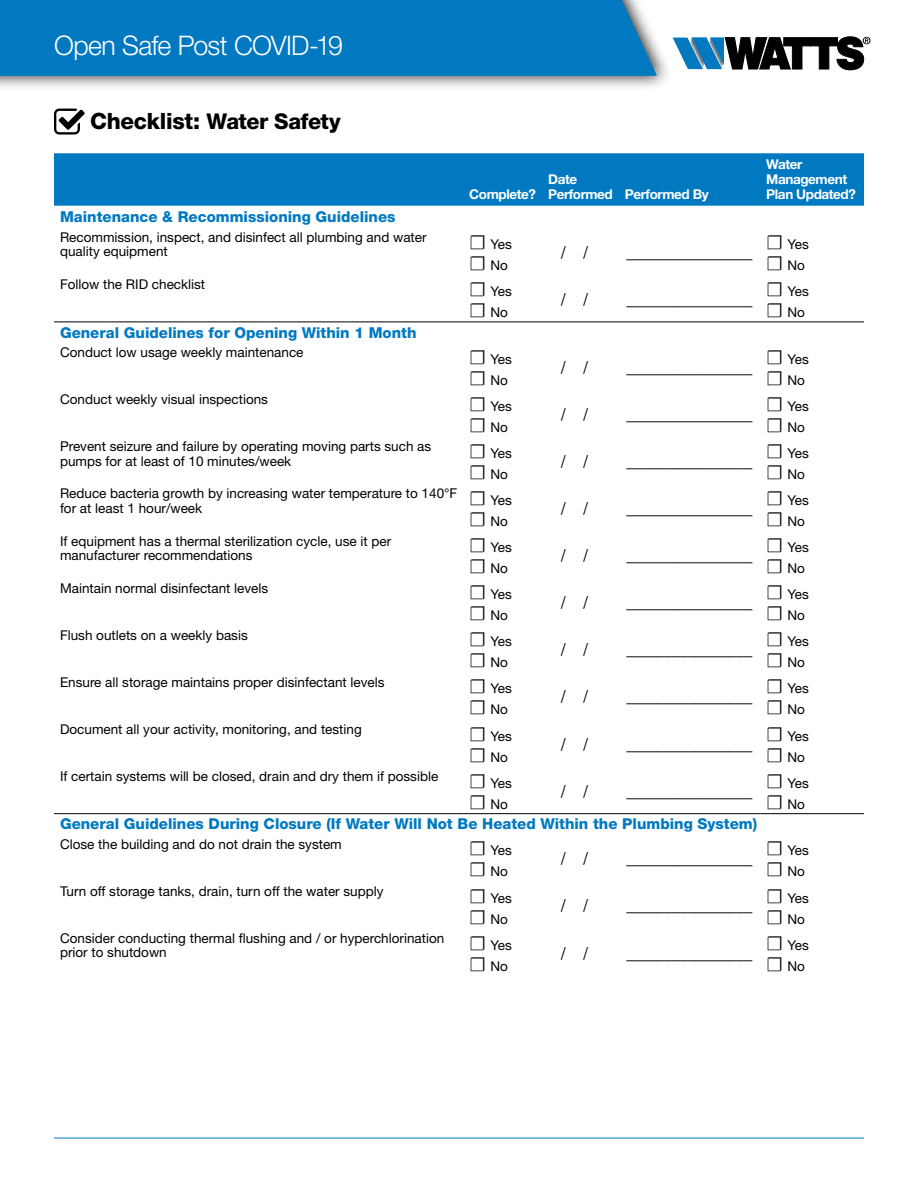
<style>
.page{position:relative;width:918px;height:1188px;background:#fff}
.page>*{position:absolute;margin:0;border:0;box-sizing:border-box;transform-origin:0 0}
.t1{font:300 27px "Helvetica Neue LT Std";letter-spacing:-.025em;color:#fff}
.t2{font:800 21.75px "Helvetica Neue LT Std";letter-spacing:-.025em;color:#000}
.t3{font:18px "Minion Pro";color:#000}
.t4{font:800 15px "Helvetica Neue LT Std";color:#0079c1}
.t5{font:13.5px/21px "Helvetica Neue LT Std";color:#000}
.t6{font:700 13.5px/15px "Helvetica Neue LT Std";letter-spacing:-.03em;color:#fff}
.s1{font-size:22.5px}
.s2{font-family:"Arno Pro";font-size:24px}
</style>
<div class="page">
<svg style="left:673px;top:37px;width:197px;height:33px"></svg>
<hr style="left:54px;top:1138px;width:810px;height:1px;background:#0079c1">
<div style="left:0;top:0;width:673px;height:91px;background:#000;opacity:.9"></div>
<div style="left:0;top:0;width:657px;height:76px;background:#0079c1"></div>
<div style="left:54px;top:153px;width:810px;height:51px;background:#0079c1"></div>
<hr style="left:54px;top:204px;width:109px;height:2px;background:#0079c1">
<hr style="left:163px;top:204px;width:300px;height:2px;background:#0079c1">
<hr style="left:463px;top:204px;width:79px;height:2px;background:#0079c1">
<hr style="left:542px;top:204px;width:77px;height:2px;background:#0079c1">
<hr style="left:619px;top:204px;width:141px;height:2px;background:#0079c1">
<hr style="left:760px;top:204px;width:104px;height:2px;background:#0079c1">
<hr style="left:54px;top:322px;width:109px;height:1px;background:#000">
<hr style="left:163px;top:322px;width:300px;height:1px;background:#000">
<hr style="left:463px;top:322px;width:79px;height:1px;background:#000">
<hr style="left:542px;top:322px;width:77px;height:1px;background:#000">
<hr style="left:619px;top:322px;width:141px;height:1px;background:#000">
<hr style="left:760px;top:322px;width:104px;height:1px;background:#000">
<hr style="left:54px;top:813px;width:109px;height:1px;background:#000">
<hr style="left:163px;top:813px;width:300px;height:1px;background:#000">
<hr style="left:463px;top:813px;width:79px;height:1px;background:#000">
<hr style="left:542px;top:813px;width:77px;height:1px;background:#000">
<hr style="left:619px;top:813px;width:141px;height:1px;background:#000">
<hr style="left:760px;top:813px;width:104px;height:1px;background:#000">
<svg style="left:54px;top:109px;width:31px;height:26px"></svg>
<h1 class="t1" style="left:54px;top:28px;width:290px">Open Safe Post COVID-19</h1>
<h2 class="t2" style="left:90px;top:108px;width:252px"><span class="s1">Checklist:</span> Water Safety</h2>
<p class="t6" style="left:469px;top:186px;width:68px">Complete?</p>
<p class="t6" style="left:548px;top:171px;width:162px">Date<br>Performed Performed By</p>
<p class="t6" style="left:766px;top:156px;width:91px">Water<br>Management<br>Plan Updated?</p>
<p class="t4" style="left:60px;top:207px;width:337px">Maintenance &amp; Recommissioning Guidelines</p>
<p class="t5" style="left:60px;top:230px;width:368px;line-height:14.2px">Recommission, inspect, and disinfect all plumbing and water quality equipment</p>
<p class="t5" style="left:469px;top:233px;width:44px"><span class="s2">☐</span> Yes <span class="s2">☐</span> No</p>
<h3 class="t3" style="left:560px;top:240px;width:30px">/ /</h3>
<h3 class="t3" style="left:627px;top:240px;width:184px">______________ <sup>☐</sup> <sup>Yes</sup></h3>
<p class="t5" style="left:766px;top:254px;width:40px"><span class="s2">☐</span> No</p>
<p class="t5" style="left:60px;top:274px;width:147px">Follow the RID checklist</p>
<p class="t5" style="left:469px;top:280px;width:44px"><span class="s2">☐</span> Yes <span class="s2">☐</span> No</p>
<h3 class="t3" style="left:560px;top:287px;width:30px">/ /</h3>
<h3 class="t3" style="left:627px;top:287px;width:184px">______________ <sup>☐</sup> <sup>Yes</sup></h3>
<p class="t5" style="left:766px;top:301px;width:40px"><span class="s2">☐</span> No</p>
<p class="t4" style="left:60px;top:323px;width:358px">General Guidelines for Opening Within 1 Month</p>
<p class="t5" style="left:60px;top:342px;width:245px">Conduct low usage weekly maintenance</p>
<p class="t5" style="left:469px;top:348px;width:44px"><span class="s2">☐</span> Yes <span class="s2">☐</span> No</p>
<h3 class="t3" style="left:560px;top:355px;width:30px">/ /</h3>
<h3 class="t3" style="left:627px;top:355px;width:184px">______________ <sup>☐</sup> <sup>Yes</sup></h3>
<p class="t5" style="left:766px;top:369px;width:40px"><span class="s2">☐</span> No</p>
<p class="t5" style="left:60px;top:389px;width:210px">Conduct weekly visual inspections</p>
<p class="t5" style="left:469px;top:395px;width:44px"><span class="s2">☐</span> Yes <span class="s2">☐</span> No</p>
<h3 class="t3" style="left:560px;top:402px;width:30px">/ /</h3>
<h3 class="t3" style="left:627px;top:402px;width:184px">______________ <sup>☐</sup> <sup>Yes</sup></h3>
<p class="t5" style="left:766px;top:416px;width:40px"><span class="s2">☐</span> No</p>
<p class="t5" style="left:60px;top:439px;width:373px;line-height:14.2px">Prevent seizure and failure by operating moving parts such as pumps for at least of 10 minutes/week</p>
<p class="t5" style="left:469px;top:442px;width:44px"><span class="s2">☐</span> Yes <span class="s2">☐</span> No</p>
<h3 class="t3" style="left:560px;top:449px;width:30px">/ /</h3>
<h3 class="t3" style="left:627px;top:449px;width:184px">______________ <sup>☐</sup> <sup>Yes</sup></h3>
<p class="t5" style="left:766px;top:463px;width:40px"><span class="s2">☐</span> No</p>
<p class="t5" style="left:60px;top:486px;width:399px;line-height:14.2px">Reduce bacteria growth by increasing water temperature to 140°F for at least 1 hour/week</p>
<p class="t5" style="left:469px;top:490px;width:44px"><span class="s2">☐</span> Yes <span class="s2">☐</span> No</p>
<h3 class="t3" style="left:560px;top:496px;width:30px">/ /</h3>
<h3 class="t3" style="left:627px;top:496px;width:184px">______________ <sup>☐</sup> <sup>Yes</sup></h3>
<p class="t5" style="left:766px;top:511px;width:40px"><span class="s2">☐</span> No</p>
<p class="t5" style="left:60px;top:533px;width:333px;line-height:14.2px">If equipment has a thermal sterilization cycle, use it per manufacturer recommendations</p>
<p class="t5" style="left:469px;top:537px;width:44px"><span class="s2">☐</span> Yes <span class="s2">☐</span> No</p>
<h3 class="t3" style="left:560px;top:543px;width:30px">/ /</h3>
<h3 class="t3" style="left:627px;top:543px;width:184px">______________ <sup>☐</sup> <sup>Yes</sup></h3>
<p class="t5" style="left:766px;top:558px;width:40px"><span class="s2">☐</span> No</p>
<p class="t5" style="left:60px;top:577px;width:210px">Maintain normal disinfectant levels</p>
<p class="t5" style="left:469px;top:584px;width:44px"><span class="s2">☐</span> Yes <span class="s2">☐</span> No</p>
<h3 class="t3" style="left:560px;top:590px;width:30px">/ /</h3>
<h3 class="t3" style="left:627px;top:590px;width:184px">______________ <sup>☐</sup> <sup>Yes</sup></h3>
<p class="t5" style="left:766px;top:605px;width:40px"><span class="s2">☐</span> No</p>
<p class="t5" style="left:60px;top:624px;width:189px">Flush outlets on a weekly basis</p>
<p class="t5" style="left:469px;top:631px;width:44px"><span class="s2">☐</span> Yes <span class="s2">☐</span> No</p>
<h3 class="t3" style="left:560px;top:637px;width:30px">/ /</h3>
<h3 class="t3" style="left:627px;top:637px;width:184px">______________ <sup>☐</sup> <sup>Yes</sup></h3>
<p class="t5" style="left:766px;top:652px;width:40px"><span class="s2">☐</span> No</p>
<p class="t5" style="left:60px;top:671px;width:326px">Ensure all storage maintains proper disinfectant levels</p>
<p class="t5" style="left:469px;top:678px;width:44px"><span class="s2">☐</span> Yes <span class="s2">☐</span> No</p>
<h3 class="t3" style="left:560px;top:685px;width:30px">/ /</h3>
<h3 class="t3" style="left:627px;top:685px;width:184px">______________ <sup>☐</sup> <sup>Yes</sup></h3>
<p class="t5" style="left:766px;top:699px;width:40px"><span class="s2">☐</span> No</p>
<p class="t5" style="left:60px;top:719px;width:303px">Document all your activity, monitoring, and testing</p>
<p class="t5" style="left:469px;top:725px;width:44px"><span class="s2">☐</span> Yes <span class="s2">☐</span> No</p>
<h3 class="t3" style="left:560px;top:732px;width:30px">/ /</h3>
<h3 class="t3" style="left:627px;top:732px;width:184px">______________ <sup>☐</sup> <sup>Yes</sup></h3>
<p class="t5" style="left:766px;top:746px;width:40px"><span class="s2">☐</span> No</p>
<p class="t5" style="left:60px;top:766px;width:380px">If certain systems will be closed, drain and dry them if possible</p>
<p class="t5" style="left:469px;top:772px;width:44px"><span class="s2">☐</span> Yes <span class="s2">☐</span> No</p>
<h3 class="t3" style="left:560px;top:779px;width:30px">/ /</h3>
<h3 class="t3" style="left:627px;top:779px;width:184px">______________ <sup>☐</sup> <sup>Yes</sup></h3>
<p class="t5" style="left:766px;top:793px;width:40px"><span class="s2">☐</span> No</p>
<p class="t4" style="left:60px;top:815px;width:699px">General Guidelines During Closure (If Water Will Not Be Heated Within the Plumbing System)</p>
<p class="t5" style="left:60px;top:833px;width:283px">Close the building and do not drain the system</p>
<p class="t5" style="left:469px;top:840px;width:44px"><span class="s2">☐</span> Yes <span class="s2">☐</span> No</p>
<h3 class="t3" style="left:560px;top:847px;width:30px">/ /</h3>
<h3 class="t3" style="left:627px;top:847px;width:184px">______________ <sup>☐</sup> <sup>Yes</sup></h3>
<p class="t5" style="left:766px;top:861px;width:40px"><span class="s2">☐</span> No</p>
<p class="t5" style="left:60px;top:880px;width:325px">Turn off storage tanks, drain, turn off the water supply</p>
<p class="t5" style="left:469px;top:887px;width:44px"><span class="s2">☐</span> Yes <span class="s2">☐</span> No</p>
<h3 class="t3" style="left:560px;top:894px;width:30px">/ /</h3>
<h3 class="t3" style="left:627px;top:894px;width:184px">______________ <sup>☐</sup> <sup>Yes</sup></h3>
<p class="t5" style="left:766px;top:908px;width:40px"><span class="s2">☐</span> No</p>
<p class="t5" style="left:60px;top:931px;width:386px;line-height:14.2px">Consider conducting thermal flushing and / or hyperchlorination prior to shutdown</p>
<p class="t5" style="left:469px;top:934px;width:44px"><span class="s2">☐</span> Yes <span class="s2">☐</span> No</p>
<h3 class="t3" style="left:560px;top:941px;width:30px">/ /</h3>
<h3 class="t3" style="left:627px;top:941px;width:184px">______________ <sup>☐</sup> <sup>Yes</sup></h3>
<p class="t5" style="left:766px;top:955px;width:40px"><span class="s2">☐</span> No</p>
</div>
